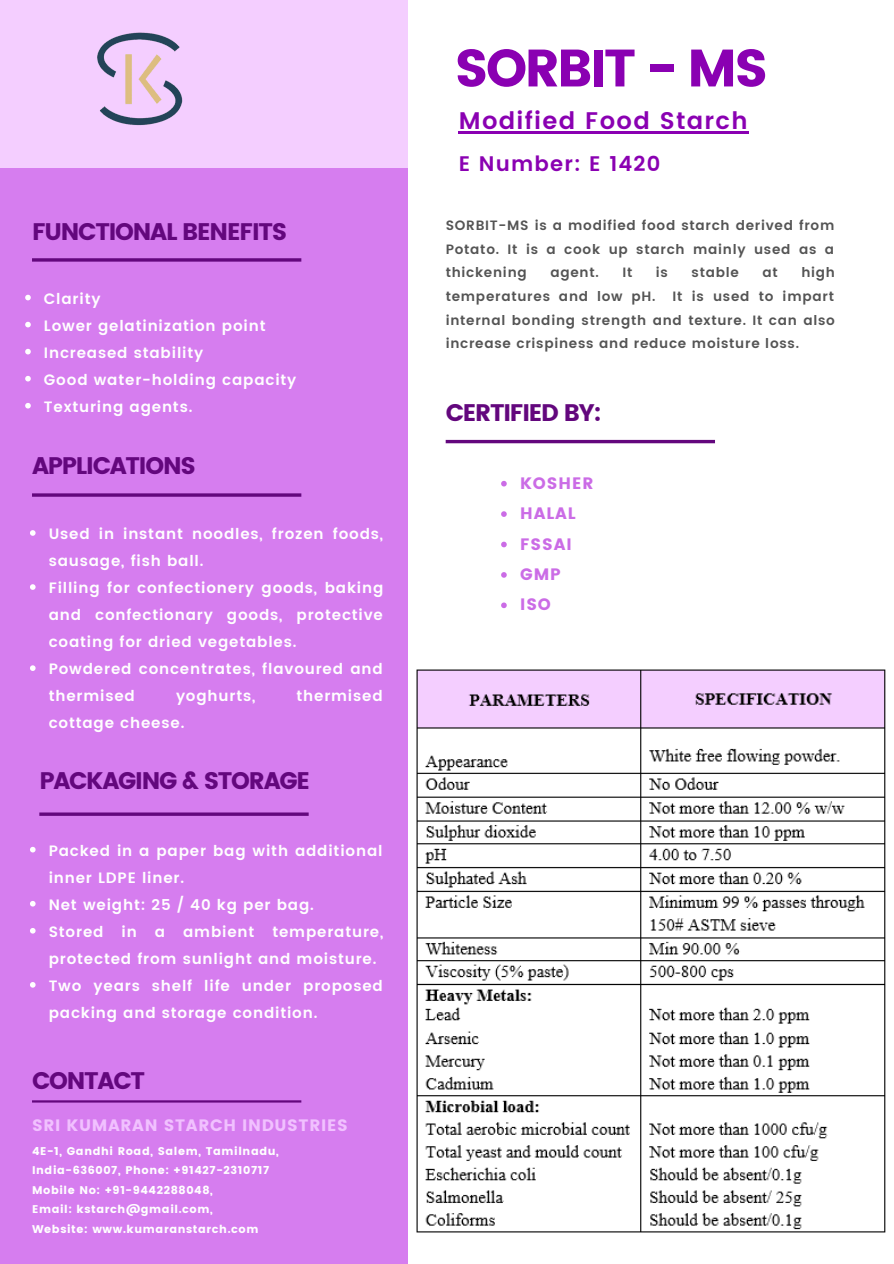
<style>
.page{position:relative;width:894px;height:1264px;background:#fff}
.page>*{position:absolute;margin:0;border:0;box-sizing:border-box;transform-origin:0 0}
.t1{font:52.5px "Poppins";letter-spacing:-.05em;color:#8a00b2}
.t2{font:24px "Poppins";letter-spacing:-.05em;color:#63077d}
.t3{font:600 24px "Poppins";letter-spacing:.055em;color:#8a00b2}
.t4{font:600 21px "Poppins";letter-spacing:.055em;color:#8a00b2}
.t5{font:16.5px "Poppins";letter-spacing:.04em;color:#f1c1ff}
.t6{font:16.5px "Poppins";letter-spacing:.055em;color:#cb6ce6}
.t7{font:600 15px/27px "Poppins";letter-spacing:.055em;color:#fff}
.t8{font:600 13.5px/23.7px "Poppins";letter-spacing:.055em;color:#545454;text-align:justify}
.t9{font:11.1px/19.5px "Poppins";letter-spacing:.055em;color:#fff}
</style>
<div class="page">
<div style="left:0;top:155px;width:407px;height:1108px;background:#d67def"></div>
<div style="left:0;top:0;width:407px;height:168px;background:#f4ceff"></div>
<hr style="left:32px;top:1100px;width:269px;height:2px;background:#63077d">
<img style="left:416px;top:669px;width:470px;height:564px">
<svg style="left:32px;top:258px;width:269px;height:4px"></svg>
<svg style="left:32px;top:493px;width:269px;height:4px"></svg>
<svg style="left:30px;top:530px;width:6px;height:6px"></svg>
<svg style="left:30px;top:584px;width:6px;height:6px"></svg>
<svg style="left:30px;top:665px;width:6px;height:6px"></svg>
<svg style="left:30px;top:846px;width:6px;height:6px"></svg>
<svg style="left:30px;top:901px;width:6px;height:5px"></svg>
<svg style="left:30px;top:928px;width:6px;height:5px"></svg>
<svg style="left:30px;top:982px;width:6px;height:5px"></svg>
<svg style="left:25px;top:295px;width:6px;height:5px"></svg>
<svg style="left:25px;top:322px;width:6px;height:5px"></svg>
<svg style="left:25px;top:349px;width:6px;height:5px"></svg>
<svg style="left:25px;top:376px;width:6px;height:5px"></svg>
<svg style="left:25px;top:403px;width:6px;height:5px"></svg>
<hr style="left:39px;top:812px;width:269px;height:3px;background:#63077d">
<hr style="left:445px;top:440px;width:269px;height:3px;background:#63077d">
<hr style="left:458px;top:131px;width:290px;height:2px;background:#8a00b2">
<svg style="left:501px;top:481px;width:5px;height:5px"></svg>
<svg style="left:501px;top:511px;width:5px;height:6px"></svg>
<svg style="left:501px;top:541px;width:5px;height:6px"></svg>
<svg style="left:501px;top:572px;width:5px;height:5px"></svg>
<svg style="left:501px;top:602px;width:5px;height:6px"></svg>
<img style="left:97px;top:32px;width:86px;height:94px">
<p class="t2" style="left:32px;top:217px;width:257px">FUNCTIONAL BENEFITS</p>
<p class="t7" style="left:44px;top:285px;width:58px">Clarity</p>
<p class="t7" style="left:44px;top:312px;width:223px">Lower gelatinization point</p>
<p class="t7" style="left:44px;top:339px;width:161px">Increased stability</p>
<p class="t7" style="left:44px;top:366px;width:254px">Good water-holding capacity</p>
<p class="t7" style="left:44px;top:393px;width:150px">Texturing agents.</p>
<p class="t2" style="left:32px;top:452px;width:165px">APPLICATIONS</p>
<p class="t7" style="left:49px;top:520px;width:336px">Used in instant noodles, frozen foods, sausage, fish ball.</p>
<p class="t7" style="left:49px;top:574px;width:336px;text-align:justify">Filling for confectionery goods, baking and confectionary goods, protective coating for dried vegetables.</p>
<p class="t7" style="left:49px;top:655px;width:335px">Powdered concentrates, flavoured and thermised</p>
<p class="t7" style="left:176px;top:682px;width:81px">yoghurts,</p>
<p class="t7" style="left:296px;top:682px;width:88px">thermised</p>
<p class="t7" style="left:49px;top:709px;width:137px">cottage cheese.</p>
<p class="t2" style="left:39px;top:767px;width:272px">PACKAGING &amp; STORAGE</p>
<p class="t7" style="left:49px;top:837px;width:335px">Packed in a paper bag with additional inner LDPE liner.</p>
<p class="t7" style="left:49px;top:891px;width:266px">Net weight: 25 / 40 kg per bag.</p>
<p class="t7" style="left:49px;top:918px;width:336px">Stored in a ambient temperature, protected from sunlight and moisture.</p>
<p class="t7" style="left:49px;top:972px;width:335px">Two years shelf life under proposed packing and storage condition.</p>
<p class="t2" style="left:32px;top:1066px;width:114px">CONTACT</p>
<p class="t5" style="left:32px;top:1115px;width:317px">SRI KUMARAN STARCH INDUSTRIES</p>
<p class="t9" style="left:32px;top:1140px;width:248px">4E-1, Gandhi Road, Salem, Tamilnadu, India-636007, Phone: +91427-2310717<br>Mobile No: +91-9442288048,<br>Email: kstarch@gmail.com,</p>
<p class="t9" style="left:32px;top:1218px;width:228px">Website: www.kumaranstarch.com</p>
<p class="t1" style="left:454px;top:38px;width:315px">SORBIT - MS</p>
<p class="t3" style="left:458px;top:106px;width:290px">Modified Food Starch</p>
<p class="t4" style="left:458px;top:151px;width:203px">E Number: E 1420</p>
<p class="t8" style="left:445px;top:213px;width:390px">SORBIT-MS is a modified food starch derived from Potato. It is a cook up starch mainly used as a thickening</p>
<p class="t8" style="left:550px;top:261px;width:50px">agent.</p>
<p class="t8" style="left:622px;top:261px;width:11px">It</p>
<p class="t8" style="left:655px;top:261px;width:14px">is</p>
<p class="t8" style="left:691px;top:261px;width:49px">stable</p>
<p class="t8" style="left:762px;top:261px;width:17px">at</p>
<p class="t8" style="left:801px;top:261px;width:35px">high</p>
<p class="t8" style="left:445px;top:284px;width:211px">temperatures and low pH.</p>
<p class="t8" style="left:445px;top:284px;width:391px;text-indent:227px">It is used to impart internal bonding strength and texture. It can also increase crispiness and reduce moisture loss.</p>
<p class="t2" style="left:445px;top:398px;width:157px">CERTIFIED BY:</p>
<p class="t6" style="left:520px;top:473px;width:75px">KOSHER</p>
<p class="t6" style="left:520px;top:504px;width:57px">HALAL</p>
<p class="t6" style="left:520px;top:534px;width:53px">FSSAI</p>
<p class="t6" style="left:520px;top:564px;width:42px">GMP</p>
<p class="t6" style="left:520px;top:595px;width:32px">ISO</p>
</div>
